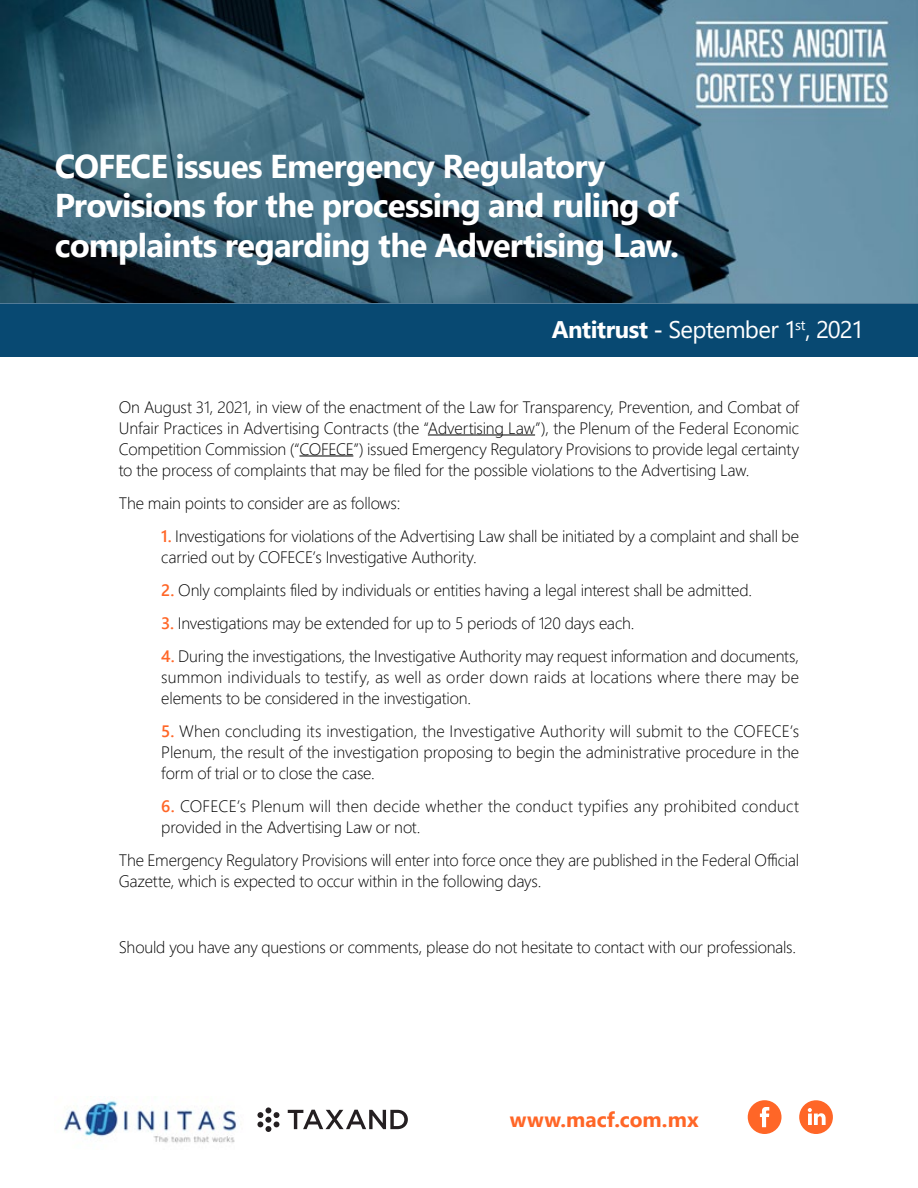
<style>
.page{position:relative;width:918px;height:1188px;background:#fff}
.page>*{position:absolute;margin:0;border:0;box-sizing:border-box;transform-origin:0 0}
.t1{font:700 33px/39.6px "Segoe UI";letter-spacing:-.025em;color:#fff}
.t2{font:24px "Segoe UI";letter-spacing:-.03em;color:#fff}
.t3{font:700 21px "Segoe UI";letter-spacing:.005em;color:#ff6627}
.t4{font:300 16.5px/21px "Segoe UI";letter-spacing:-.01em;color:#000;text-align:justify}
.t5{font:300 16.5px/21px "Segoe UI";letter-spacing:.01em;color:#000}
.s1{font-weight:700}
.s2{font-weight:600}
.s3{font-weight:600;color:#ff6627}
</style>
<div class="page">
<img style="left:64px;top:1100px;width:172px;height:43px">
<svg style="left:288px;top:1110px;width:120px;height:19px"></svg>
<svg style="left:257px;top:1107px;width:22px;height:25px"></svg>
<div style="left:748px;top:1100px;width:34px;height:34px;background:#ff6627;border-radius:50%"></div>
<svg style="left:760px;top:1107px;width:9px;height:20px"></svg>
<div style="left:799px;top:1100px;width:34px;height:34px;background:#ff6627;border-radius:50%"></div>
<svg style="left:808px;top:1108px;width:18px;height:17px"></svg>
<img style="left:0;top:0;width:918px;height:303px">
<hr style="left:428px;top:435px;width:107px;height:1px;background:#000">
<hr style="left:299px;top:456px;width:54px;height:1px;background:#000">
<div style="left:0;top:304px;width:918px;height:52px;background:#084972"></div>
<h1 class="t1" style="left:55px;top:143px;width:626px">COFECE issues Emergency Regulatory<br>Provisions for the processing and ruling of complaints regarding the Advertising Law.</h1>
<h2 class="t2" style="left:552px;top:307px;width:314px"><span class="s1">Antitrust</span> <span class="s2">-</span> September 1<sup>st</sup>, 2021</h2>
<p class="t4" style="left:119px;top:395px;width:682px">On August 31, 2021, in view of the enactment of the Law for Transparency, Prevention, and Combat of Unfair Practices in Advertising Contracts (the “Advertising Law”), the Plenum of the Federal Economic Competition Commission (“COFECE”) issued Emergency Regulatory Provisions to provide legal certainty to the process of complaints that may be filed for the possible violations to the Advertising Law.</p>
<p class="t4" style="left:119px;top:491px;width:283px">The main points to consider are as follows:</p>
<p class="t4" style="left:161px;top:524px;width:639px"><span class="s3">1.</span> Investigations for violations of the Advertising Law shall be initiated by a complaint and shall be carried out by COFECE’s Investigative Authority.</p>
<p class="t4" style="left:161px;top:578px;width:592px"><span class="s3">2.</span> Only complaints filed by individuals or entities having a legal interest shall be admitted.</p>
<p class="t4" style="left:161px;top:611px;width:475px"><span class="s3">3.</span> Investigations may be extended for up to 5 periods of 120 days each.</p>
<p class="t4" style="left:161px;top:644px;width:639px"><span class="s3">4.</span> During the investigations, the Investigative Authority may request information and documents, summon individuals to testify, as well as order down raids at locations where there may be elements to be considered in the investigation.</p>
<p class="t4" style="left:161px;top:719px;width:639px"><span class="s3">5.</span> When concluding its investigation, the Investigative Authority will submit to the COFECE’s Plenum, the result of the investigation proposing to begin the administrative procedure in the form of trial or to close the case.</p>
<p class="t5" style="left:161px;top:794px;width:639px"><span class="s3">6.</span> COFECE’s Plenum will then decide whether the conduct typifies any prohibited conduct provided in the Advertising Law or not.</p>
<p class="t4" style="left:119px;top:848px;width:682px">The Emergency Regulatory Provisions will enter into force once they are published in the Federal Official<br>Gazette, which is expected to occur within in the following days.</p>
<p class="t4" style="left:119px;top:935px;width:679px">Should you have any questions or comments, please do not hesitate to contact with our professionals.</p>
<p class="t3" style="left:510px;top:1099px;width:190px">www.macf.com.mx</p>
</div>
